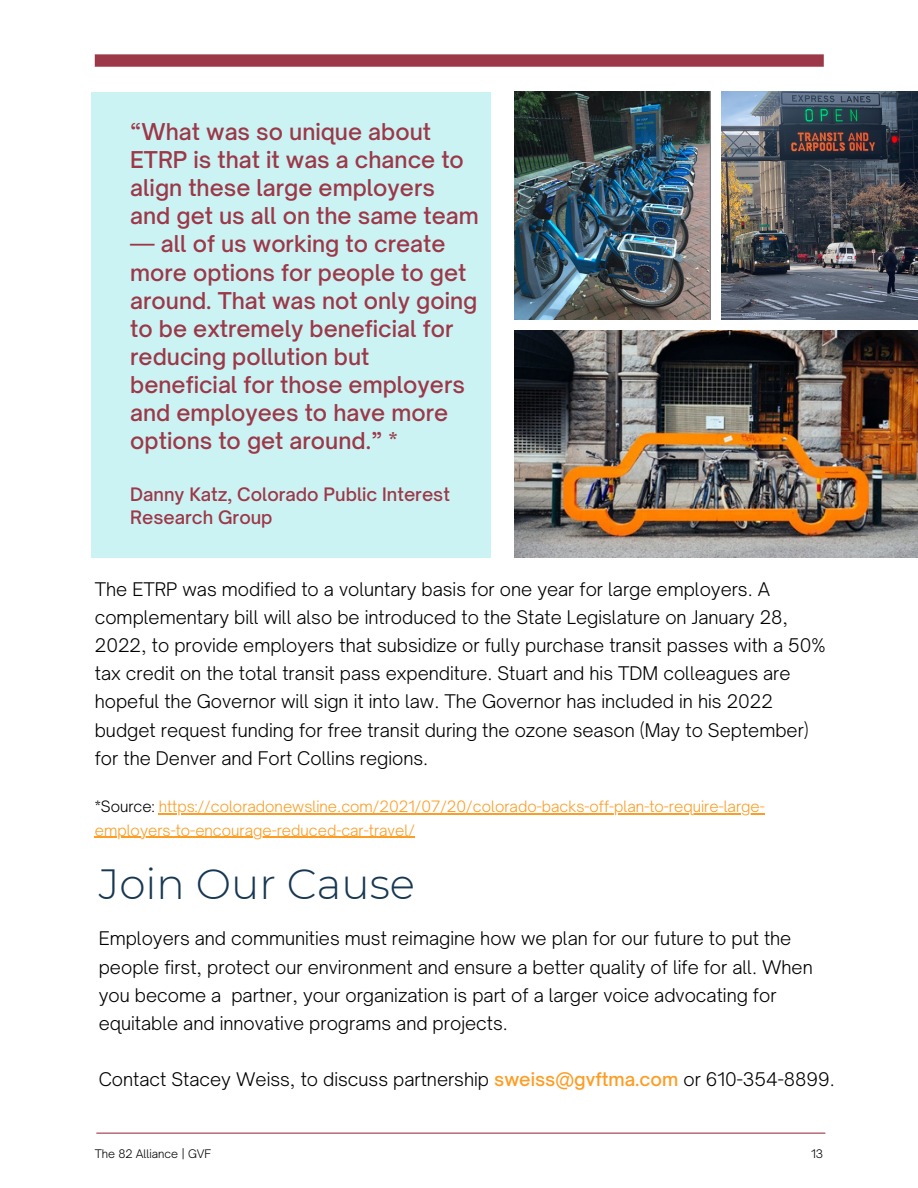
<style>
.page{position:relative;width:918px;height:1188px;background:#fff}
.page>*{position:absolute;margin:0;border:0;box-sizing:border-box;transform-origin:0 0}
.t1{font:300 42.15px "Montserrat";color:#173753}
.t2{font:500 22.2px/28.2px "Open Sauce One";color:#9c3848}
.t3{font:300 18px/28.2px "Open Sauce One";color:#000}
.t4{font:500 17.85px/22.5px "Open Sauce One";color:#9c3848}
.t5{font:300 15px/23.7px "Open Sauce One";color:#fd9d24}
.t6{font:300 11.25px "Open Sauce One";color:#000}
.s1{color:#000}
.s2{font-weight:500;color:#fd9d24}
</style>
<div class="page">
<img style="left:515px;top:92px;width:195px;height:227px">
<img style="left:722px;top:92px;width:196px;height:227px">
<img style="left:515px;top:330px;width:403px;height:228px">
<hr style="left:96px;top:1133px;width:729px;height:1px;background:#9c3848">
<div style="left:95px;top:54px;width:729px;height:13px;background:#9c3848"></div>
<div style="left:92px;top:92px;width:399px;height:466px;background:#ccf3f4"></div>
<hr style="left:159px;top:813px;width:606px;height:1px;background:#fd9d24">
<hr style="left:95px;top:837px;width:320px;height:1px;background:#fd9d24">
<p class="t2" style="left:130px;top:117px;width:350px">“What was so unique about<br>ETRP is that it was a chance to align these large employers and get us all on the same team</p>
<p class="t2" style="left:130px;top:230px;width:349px">— all of us working to create more options for people to get around. That was not only going to be extremely beneficial for reducing pollution but beneficial for those employers and employees to have more options to get around.” *</p>
<p class="t4" style="left:130px;top:483px;width:321px">Danny Katz, Colorado Public Interest<br>Research Group</p>
<p class="t3" style="left:95px;top:575px;width:732px">The ETRP was modified to a voluntary basis for one year for large employers. A complementary bill will also be introduced to the State Legislature on January 28, 2022, to provide employers that subsidize or fully purchase transit passes with a 50% tax credit on the total transit pass expenditure. Stuart and his TDM colleagues are hopeful the Governor will sign it into law. The Governor has included in his 2022 budget request funding for free transit during the ozone season (May to September) for the Denver and Fort Collins regions.</p>
<p class="t5" style="left:95px;top:794px;width:672px"><span class="s1">*Source:</span> https://coloradonewsline.com/2021/07/20/colorado-backs-off-plan-to-require-large&shy;employers-to-encourage-reduced-car-travel/</p>
<p class="t1" style="left:99px;top:858px;width:318px">Join Our Cause</p>
<p class="t3" style="left:99px;top:925px;width:716px">Employers and communities must reimagine how we plan for our future to put the people first, protect our environment and ensure a better quality of life for all. When you become a partner, your organization is part of a larger voice advocating for equitable and innovative programs and projects.</p>
<p class="t3" style="left:99px;top:1065px;width:738px">Contact Stacey Weiss, to discuss partnership <span class="s2">sweiss@gvftma.com</span> or 610-354-8899.</p>
<p class="t6" style="left:95px;top:1146px;width:118px">The 82 Alliance | GVF</p>
<p class="t6" style="left:811px;top:1146px;width:14px">13</p>
</div>
